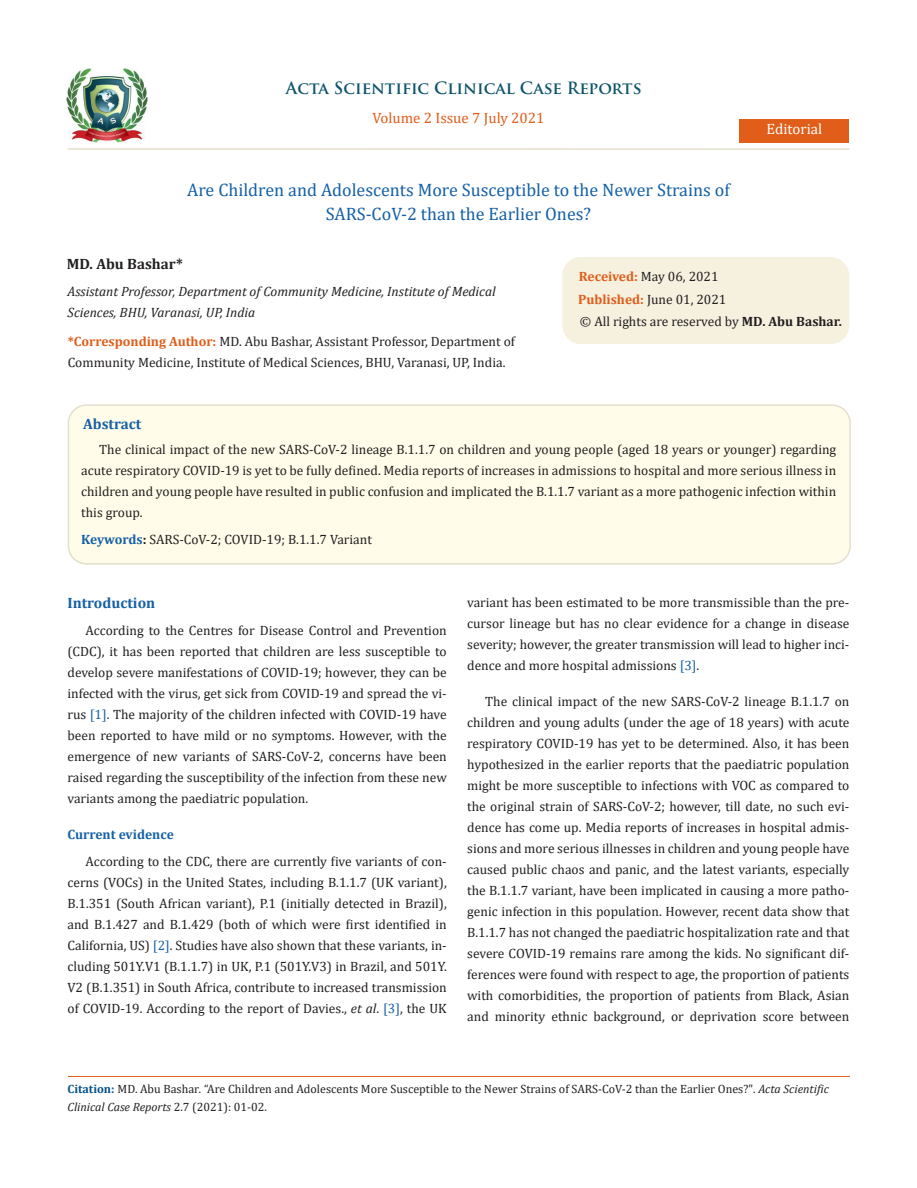
<style>
.page{position:relative;width:917px;height:1188px;background:#fff}
.page>*{position:absolute;margin:0;border:0;box-sizing:border-box;transform-origin:0 0}
.t1{font:18px/24px "Cambria";color:#1560a6;text-align:center}
.t2{font:700 16.5px "Trajan Pro";color:#0e546a}
.t3{font:15px "Cambria";color:#e05d1a}
.t4{font:700 15px "Cambria";color:#1560a6}
.t5{font:700 15px "Cambria";color:#231f20}
.t6{font:15px "Cambria";color:#fff}
.t7{font:13.5px/21px "Cambria";color:#231f20;text-align:justify}
.t8{font:italic 13.5px/21px "Cambria";color:#231f20}
.t9{font:700 13.5px "Cambria";color:#1560a6}
.t10{font:12px/18px "Cambria";color:#231f20}
.s1{font-weight:700;color:#e05d1a}
.s2{font-weight:700}
.s3{font-weight:700;color:#1560a6}
.s4{color:#1560a6}
.s5{font-style:italic}
.s6{font-weight:700;color:#035089}
</style>
<div class="page">
<img style="left:67px;top:68px;width:80px;height:74px">
<div style="left:739px;top:119px;width:110px;height:23px;background:#e05d1a"></div>
<div style="left:563px;top:258px;width:285px;height:85px;background:#f6f0df;border-radius:18px"></div>
<div style="left:562px;top:257px;width:287px;height:87px;border:2px solid #f6f0df;border-radius:18px"></div>
<div style="left:68px;top:405px;width:782px;height:159px;background:#fffde9;border-radius:18px"></div>
<div style="left:68px;top:404px;width:782px;height:161px;border:2px solid #e5dfce;border-radius:18px"></div>
<hr style="left:68px;top:1076px;width:781px;height:1px;background:#e05d1a">
<hr style="left:67px;top:148px;width:782px;height:2px;background:#e5dfce">
<p class="t2" style="left:286px;top:77px;width:357px">Acta Scientific Clinical Case Reports</p>
<p class="t3" style="left:372px;top:109px;width:174px">Volume 2 Issue 7 July 2021</p>
<p class="t1" style="left:187px;top:178px;width:544px">Are Children and Adolescents More Susceptible to the Newer Strains of<br>SARS-CoV-2 than the Earlier Ones?</p>
<p class="t6" style="left:766px;top:120px;width:57px">Editorial</p>
<p class="t5" style="left:67px;top:254px;width:118px">MD. Abu Bashar*</p>
<p class="t8" style="left:67px;top:281px;width:430px">Assistant Professor, Department of Community Medicine, Institute of Medical<br>Sciences, BHU, Varanasi, UP, India</p>
<p class="t7" style="left:68px;top:331px;width:449px"><span class="s1">*Corresponding Author:</span> MD. Abu Bashar, Assistant Professor, Department of<br>Community Medicine, Institute of Medical Sciences, BHU, Varanasi, UP, India.</p>
<p class="t7" style="left:579px;top:266px;width:141px"><span class="s1">Received:</span> May 06, 2021</p>
<p class="t7" style="left:578px;top:289px;width:150px"><span class="s1">Published:</span> June 01, 2021</p>
<p class="t7" style="left:580px;top:310px;width:263px">© All rights are reserved by <span class="s2">MD. Abu Bashar.</span></p>
<p class="t4" style="left:83px;top:413px;width:60px">Abstract</p>
<p class="t7" style="left:81px;top:439px;width:756px;text-indent:18px">The clinical impact of the new SARS-CoV-2 lineage B.1.1.7 on children and young people (aged 18 years or younger) regarding acute respiratory COVID-19 is yet to be fully defined. Media reports of increases in admissions to hospital and more serious illness in children and young people have resulted in public confusion and implicated the B.1.1.7 variant as a more pathogenic infection within this group.</p>
<p class="t7" style="left:81px;top:529px;width:292px"><span class="s3">Keywords</span><span class="s2">:</span> SARS-CoV-2; COVID-19; B.1.1.7 Variant</p>
<p class="t4" style="left:67px;top:592px;width:89px">Introduction</p>
<p class="t7" style="left:67px;top:620px;width:381px;text-indent:18px">According to the Centres for Disease Control and Prevention (CDC), it has been reported that children are less susceptible to develop severe manifestations of COVID-19; however, they can be infected with the virus, get sick from COVID-19 and spread the vi&shy;rus <span class="s4">[1]</span>. The majority of the children infected with COVID-19 have been reported to have mild or no symptoms. However, with the emergence of new variants of SARS-CoV-2, concerns have been raised regarding the susceptibility of the infection from these new variants among the paediatric population.</p>
<p class="t9" style="left:67px;top:825px;width:108px">Current evidence</p>
<p class="t7" style="left:67px;top:851px;width:381px;text-indent:18px">According to the CDC, there are currently five variants of con&shy;cerns (VOCs) in the United States, including B.1.1.7 (UK variant), B.1.351 (South African variant), P.1 (initially detected in Brazil), and B.1.427 and B.1.429 (both of which were first identified in California, US) <span class="s4">[2]</span>. Studies have also shown that these variants, in&shy;cluding 501Y.V1 (B.1.1.7) in UK, P.1 (501Y.V3) in Brazil, and 501Y.<br>V2 (B.1.351) in South Africa, contribute to increased transmission of COVID-19. According to the report of Davies., <span class="s5">et al</span>. <span class="s4">[3]</span>, the UK</p>
<p class="t7" style="left:467px;top:591px;width:384px">variant has been estimated to be more transmissible than the pre&shy;cursor lineage but has no clear evidence for a change in disease severity; however, the greater transmission will lead to higher inci&shy;dence and more hospital admissions <span class="s4">[3]</span>.</p>
<p class="t7" style="left:467px;top:690px;width:384px;text-indent:18px">The clinical impact of the new SARS-CoV-2 lineage B.1.1.7 on children and young adults (under the age of 18 years) with acute respiratory COVID-19 has yet to be determined. Also, it has been hypothesized in the earlier reports that the paediatric population might be more susceptible to infections with VOC as compared to the original strain of SARS-CoV-2; however, till date, no such evi&shy;dence has come up. Media reports of increases in hospital admis&shy;sions and more serious illnesses in children and young people have caused public chaos and panic, and the latest variants, especially the B.1.1.7 variant, have been implicated in causing a more patho&shy;genic infection in this population. However, recent data show that B.1.1.7 has not changed the paediatric hospitalization rate and that severe COVID-19 remains rare among the kids. No significant dif&shy;ferences were found with respect to age, the proportion of patients with comorbidities, the proportion of patients from Black, Asian and minority ethnic background, or deprivation score between</p>
<p class="t10" style="left:68px;top:1080px;width:763px"><span class="s6">Citation:</span> MD. Abu Bashar<span class="s5">.</span> “Are Children and Adolescents More Susceptible to the Newer Strains of SARS-CoV-2 than the Earlier Ones?". <span class="s5">Acta Scientific<br>Clinical Case Reports</span> 2.7 (2021): 01-02.</p>
</div>
